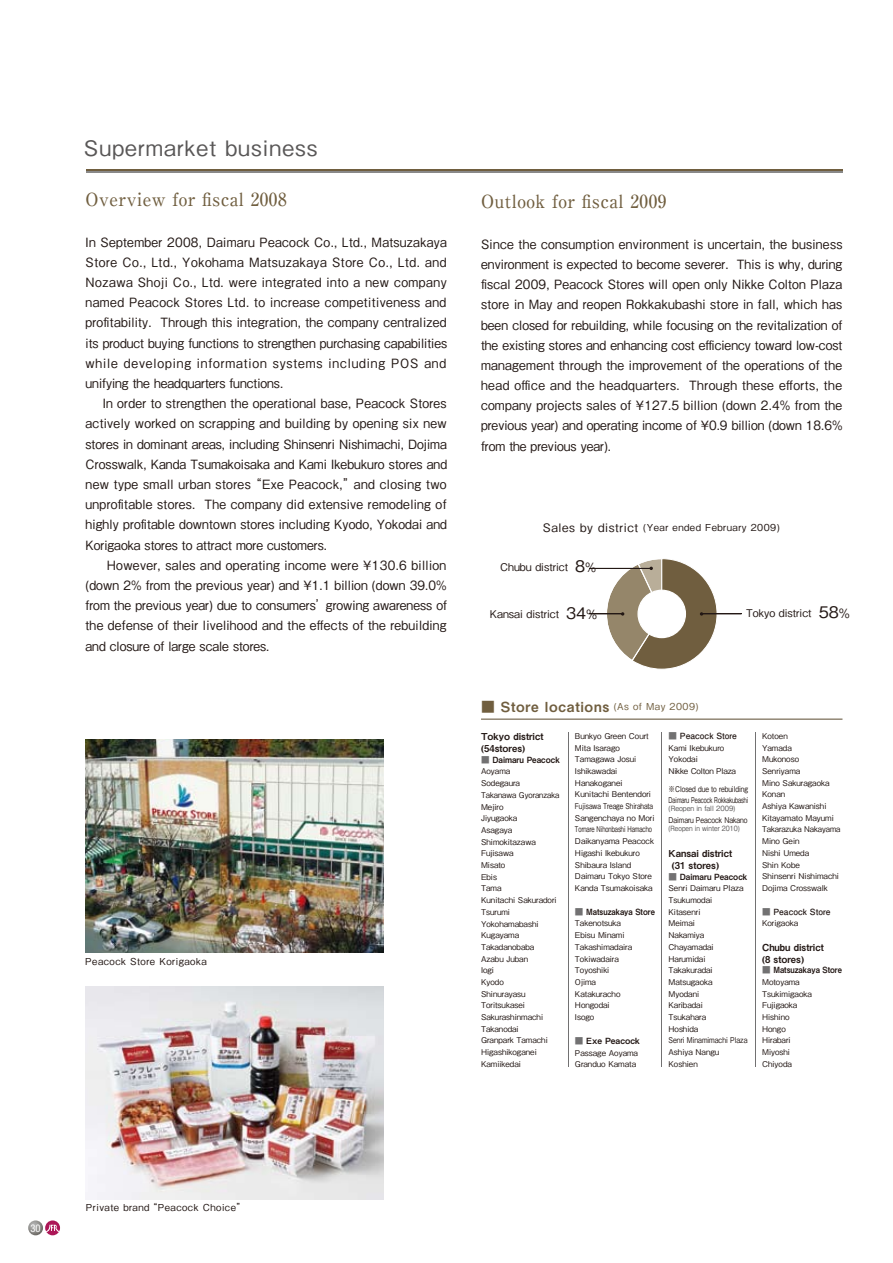
<style>
.page{position:relative;width:893px;height:1263px;background:#fff}
.page>*{position:absolute;margin:0;border:0;box-sizing:border-box;transform-origin:0 0}
.t1{font:500 21.3px "Gothic BBB Pro";letter-spacing:.05em;color:#595757}
.t2{font:500 18px "Ryumin Pro";letter-spacing:.03em;color:#705e3f;scale:.95 1}
.t3{font:13.8px "Midashi Go Pro MB31";letter-spacing:.05em;color:#705e3f}
.t4{font:500 12.75px/20.2px "Gothic BBB Pro";letter-spacing:.02em;color:#231815;text-align:justify;scale:.95 1}
.t5{font:500 12.75px "Gothic BBB Pro";color:#231815;scale:.95 1}
.t6{font:500 12.75px "Gothic BBB Pro";letter-spacing:.045em;color:#231815;scale:.95 1}
.t7{font:500 12.75px "Gothic BBB Pro";letter-spacing:.04em;color:#231815;scale:.95 1}
.t8{font:500 12.75px "Gothic BBB Pro";letter-spacing:.07em;color:#231815;scale:.95 1}
.t9{font:500 10.65px "Gothic BBB Pro";color:#231815}
.t10{font:condensed 10.65px "Helvetica Neue";color:#fff}
.t11{font:500 9.6px "Gothic BBB Pro";letter-spacing:.05em;color:#231815}
.t12{font:9.6px/11.7px "Midashi Go Pro MB31";color:#231815}
.t13{font:8.55px "Midashi Go Pro MB31";color:#231815;scale:.9 1}
.t14{font:8.55px "Midashi Go Pro MB31";color:#231815;scale:.95 1}
.t15{font:700 8.55px "Futo Go B101 Pro";color:#231815}
.t16{font:8.55px "Midashi Go Pro MB31";color:#231815}
.t17{font:500 7.95px/11.7px "Gothic BBB Pro";color:#231815}
.t18{font:500 7.95px/10.6px "Gothic BBB Pro";color:#231815;scale:.82 1}
.t19{font:500 7.95px "Gothic BBB Pro";color:#231815;scale:.83 1}
.t20{font:500 7.2px "Gothic BBB Pro";color:#595757;scale:.89 1}
.t21{font:500 7.2px "Gothic BBB Pro";color:#595757;scale:.95 1}
.s1{font-size:11.7px}
.s2{font-size:15.9px}
.s3{font-size:12.75px}
.s4{font-family:"Gothic BBB Pro";font-weight:500;font-size:9.6px}
.s5{font-family:"Futo Go B101 Pro";font-weight:700;color:#727172}
.s6{color:#727172}
</style>
<div class="page">
<hr style="left:86px;top:172px;width:756px;height:1px;background:#898989">
<hr style="left:86px;top:170px;width:756px;height:1px;background:#705e3f">
<hr style="left:702px;top:614px;width:39px;height:1px;background:#231815">
<hr style="left:589px;top:614px;width:34px;height:1px;background:#231815">
<hr style="left:589px;top:568px;width:62px;height:1px;background:#231815">
<svg style="left:606px;top:558px;width:112px;height:112px"></svg>
<img style="left:86px;top:740px;width:297px;height:212px">
<img style="left:86px;top:986px;width:297px;height:213px">
<svg style="left:28px;top:1220px;width:31px;height:15px"></svg>
<hr style="left:568px;top:732px;width:1px;height:334px;background:#727172">
<hr style="left:661px;top:732px;width:1px;height:334px;background:#727172">
<hr style="left:755px;top:732px;width:1px;height:334px;background:#727172">
<p class="t1" style="left:84px;top:131px;width:235px">Supermarket business</p>
<p class="t2" style="left:86px;top:185px;width:213px">Overview for fiscal 2008</p>
<p class="t4" style="left:86px;top:230px;width:382px">In September 2008, Daimaru Peacock Co., Ltd., Matsuzakaya</p>
<p class="t6" style="left:86px;top:252px;width:381px">Store Co., Ltd., Yokohama Matsuzakaya Store Co., Ltd. and</p>
<p class="t7" style="left:86px;top:272px;width:382px">Nozawa Shoji Co., Ltd. were integrated into a new company</p>
<p class="t4" style="left:86px;top:291px;width:381px">named Peacock Stores Ltd. to increase competitiveness and</p>
<p class="t4" style="left:86px;top:311px;width:381px">profitability. Through this integration, the company centralized</p>
<p class="t5" style="left:86px;top:333px;width:382px">its product buying functions to strengthen purchasing capabilities</p>
<p class="t8" style="left:86px;top:353px;width:381px">while developing information systems including POS and</p>
<p class="t5" style="left:86px;top:373px;width:209px">unifying the headquarters functions.</p>
<p class="t4" style="left:103px;top:392px;width:363px">In order to strengthen the operational base, Peacock Stores</p>
<p class="t4" style="left:86px;top:412px;width:382px">actively worked on scrapping and building by opening six new</p>
<p class="t5" style="left:86px;top:433px;width:382px">stores in dominant areas, including Shinsenri Nishimachi, Dojima</p>
<p class="t4" style="left:86px;top:452px;width:382px">Crosswalk, Kanda Tsumakoisaka and Kami Ikebukuro stores and</p>
<p class="t4" style="left:86px;top:472px;width:382px">new type small urban stores “Exe Peacock,”and closing two</p>
<p class="t4" style="left:86px;top:493px;width:381px">unprofitable stores. The company did extensive remodeling of</p>
<p class="t4" style="left:86px;top:513px;width:382px">highly profitable downtown stores including Kyodo, Yokodai and</p>
<p class="t5" style="left:86px;top:534px;width:256px">Korigaoka stores to attract more customers.</p>
<p class="t4" style="left:86px;top:553px;width:381px">　 However, sales and operating income were ¥130.6 billion</p>
<p class="t4" style="left:86px;top:573px;width:382px">(down 2% from the previous year) and ¥1.1 billion (down 39.0%</p>
<p class="t5" style="left:86px;top:595px;width:382px">from the previous year) due to consumers’growing awareness of</p>
<p class="t4" style="left:86px;top:614px;width:381px">the defense of their livelihood and the effects of the rebuilding</p>
<p class="t5" style="left:86px;top:635px;width:195px">and closure of large scale stores.</p>
<p class="t11" style="left:85px;top:954px;width:123px">Peacock Store Korigaoka</p>
<p class="t2" style="left:481px;top:187px;width:197px">Outlook for fiscal 2009</p>
<p class="t4" style="left:481px;top:232px;width:382px">Since the consumption environment is uncertain, the business environment is expected to become severer. This is why, during fiscal 2009, Peacock Stores will open only Nikke Colton Plaza store in May and reopen Rokkakubashi store in fall, which has been closed for rebuilding, while focusing on the revitalization of the existing stores and enhancing cost efficiency toward low-cost management through the improvement of the operations of the head office and the headquarters. Through these efforts, the company projects sales of ¥127.5 billion (down 2.4% from the previous year) and operating income of ¥0.9 billion (down 18.6% from the previous year).</p>
<p class="t11" style="left:543px;top:520px;width:238px"><span class="s1">Sales by district</span> (Year ended February 2009)</p>
<p class="t9" style="left:500px;top:559px;width:98px">Chubu district <span class="s2">8</span><span class="s3">%</span></p>
<p class="t9" style="left:490px;top:605px;width:109px">Kansai district <span class="s2">34</span><span class="s3">%</span></p>
<p class="t9" style="left:746px;top:604px;width:105px">Tokyo district <span class="s2">58</span><span class="s3">%</span></p>
<p class="t3" style="left:481px;top:695px;width:219px">■ Store locations <span class="s4">(As of May 2009)</span></p>
<p class="t12" style="left:481px;top:730px;width:64px">Tokyo district (54stores)</p>
<p class="t14" style="left:481px;top:753px;width:84px"><span class="s5">■</span> Daimaru Peacock</p>
<p class="t17" style="left:481px;top:765px;width:80px">Aoyama<br>Sodegaura<br>Takanawa Gyoranzaka<br>Mejiro<br>Jiyugaoka<br>Asagaya<br>Shimokitazawa<br>Fujisawa<br>Misato<br>Ebis<br>Tama<br>Kunitachi Sakuradori<br>Tsurumi<br>Yokohamabashi<br>Kugayama<br>Takadanobaba<br>Azabu Juban<br>Iogi<br>Kyodo<br>Shinurayasu<br>Toritsukasei<br>Sakurashinmachi<br>Takanodai<br>Granpark Tamachi<br>Higashikoganei<br>Kamiikedai</p>
<p class="t17" style="left:575px;top:729px;width:81px">Bunkyo Green Court<br>Mita Isarago<br>Tamagawa Josui<br>Ishikawadai<br>Hanakoganei<br>Kunitachi Bentendori<br>Fujisawa Treage Shirahata<br>Sangenchaya no Mori<br>Tornare Nihonbashi Hamacho<br>Daikanyama Peacock<br>Higashi Ikebukuro<br>Shibaura Island<br>Daimaru Tokyo Store<br>Kanda Tsumakoisaka</p>
<p class="t13" style="left:575px;top:905px;width:90px"><span class="s5">■</span> Matsuzakaya Store</p>
<p class="t17" style="left:575px;top:917px;width:59px">Takenotsuka<br>Ebisu Minami<br>Takashimadaira<br>Tokiwadaira<br>Toyoshiki<br>Ojima<br>Katakuracho<br>Hongodai<br>Isogo</p>
<p class="t16" style="left:575px;top:1034px;width:66px"><span class="s5">■</span> Exe Peacock</p>
<p class="t17" style="left:575px;top:1046px;width:65px">Passage Aoyama<br>Granduo Kamata</p>
<p class="t15" style="left:668px;top:729px;width:70px"><span class="s6">■</span> Peacock Store</p>
<p class="t17" style="left:668px;top:741px;width:69px">Kami Ikebukuro<br>Yokodai<br>Nikke Colton Plaza</p>
<p class="t18" style="left:668px;top:783px;width:99px">※Closed due to rebuilding<br>Daimaru Peacock Rokkakubashi</p>
<p class="t21" style="left:668px;top:802px;width:72px">(Reopen in fall 2009)</p>
<p class="t19" style="left:668px;top:814px;width:97px">Daimaru Peacock Nakano</p>
<p class="t20" style="left:668px;top:823px;width:82px">(Reopen in winter 2010)</p>
<p class="t12" style="left:672px;top:847px;width:62px;text-indent:-3px">Kansai district (31 stores)</p>
<p class="t14" style="left:668px;top:870px;width:84px"><span class="s5">■</span> Daimaru Peacock</p>
<p class="t17" style="left:668px;top:881px;width:80px">Senri Daimaru Plaza<br>Tsukumodai<br>Kitasenri<br>Meimai<br>Nakamiya<br>Chayamadai<br>Harumidai<br>Takakuradai<br>Matsugaoka<br>Myodani<br>Karibadai<br>Tsukahara<br>Hoshida<br>Senri Minamimachi Plaza<br>Ashiya Nangu<br>Koshien</p>
<p class="t17" style="left:762px;top:729px;width:80px">Kotoen<br>Yamada<br>Mukonoso<br>Senriyama<br>Mino Sakuragaoka<br>Konan<br>Ashiya Kawanishi<br>Kitayamato Mayumi<br>Takarazuka Nakayama<br>Mino Gein<br>Nishi Umeda<br>Shin Kobe<br>Shinsenri Nishimachi<br>Dojima Crosswalk</p>
<p class="t15" style="left:762px;top:905px;width:70px"><span class="s6">■</span> Peacock Store</p>
<p class="t17" style="left:762px;top:916px;width:38px">Korigaoka</p>
<p class="t12" style="left:762px;top:940px;width:63px">Chubu district (8 stores)</p>
<p class="t13" style="left:762px;top:963px;width:90px"><span class="s5">■</span> Matsuzakaya Store</p>
<p class="t17" style="left:762px;top:975px;width:51px">Motoyama<br>Tsukimigaoka<br>Fujigaoka<br>Hishino<br>Hongo<br>Hirabari<br>Miyoshi<br>Chiyoda</p>
<p class="t10" style="left:30px;top:1222px;width:12px">30</p>
<p class="t11" style="left:86px;top:1200px;width:162px">Private brand “Peacock Choice”</p>
</div>
